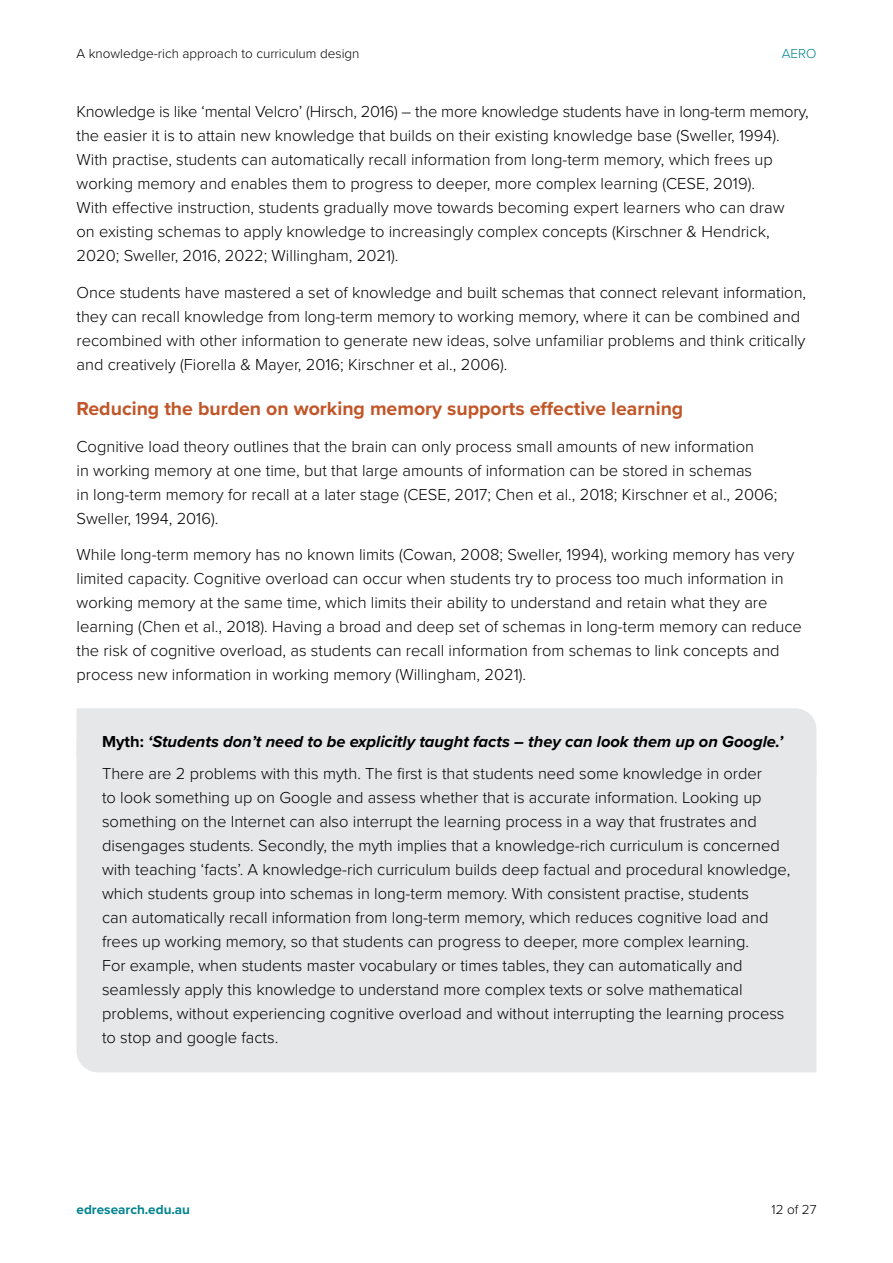
<style>
.page{position:relative;width:893px;height:1263px;background:#fff}
.page>*{position:absolute;margin:0;border:0;box-sizing:border-box;transform-origin:0 0}
.t1{font:700 19.5px "Proxima Nova";color:#c15628}
.Description_box{font:300 16.5px/24px "Proxima Nova";color:#000}
.Description_box-2{font:italic 700 16.5px "Proxima Nova";color:#000}
.t2{font:300 13.5px "Proxima Nova";color:#000}
.t3{font:700 13.5px "Proxima Nova";color:#01838f}
.t4{font:300 13.5px "Proxima Nova";color:#01838f}
.s1{font-style:normal}
</style>
<div class="page">
<div style="left:77px;top:708px;width:739px;height:33px;background:#e6e7e8"></div>
<div style="left:77px;top:741px;width:739px;height:331px;background:#e6e7e8"></div>
<p class="t2" style="left:77px;top:43px;width:284px">A knowledge-rich approach to curriculum design</p>
<p class="t4" style="left:782px;top:43px;width:36px">AERO</p>
<p class="Description_box" style="left:77px;top:99px;width:734px">Knowledge is like ‘mental Velcro’ (Hirsch, 2016) – the more knowledge students have in long-term memory, the easier it is to attain new knowledge that builds on their existing knowledge base (Sweller, 1994).<br>With practise, students can automatically recall information from long-term memory, which frees up working memory and enables them to progress to deeper, more complex learning (CESE, 2019).<br>With effective instruction, students gradually move towards becoming expert learners who can draw<br>on existing schemas to apply knowledge to increasingly complex concepts (Kirschner &amp; Hendrick, 2020; Sweller, 2016, 2022; Willingham, 2021).</p>
<p class="Description_box" style="left:77px;top:280px;width:731px">Once students have mastered a set of knowledge and built schemas that connect relevant information, they can recall knowledge from long-term memory to working memory, where it can be combined and recombined with other information to generate new ideas, solve unfamiliar problems and think critically and creatively (Fiorella &amp; Mayer, 2016; Kirschner et al., 2006).</p>
<h3 class="t1" style="left:77px;top:394px;width:608px">Reducing the burden on working memory supports effective learning</h3>
<p class="Description_box" style="left:77px;top:433px;width:702px">Cognitive load theory outlines that the brain can only process small amounts of new information<br>in working memory at one time, but that large amounts of information can be stored in schemas<br>in long‑term memory for recall at a later stage (CESE, 2017; Chen et al., 2018; Kirschner et al., 2006; Sweller, 1994, 2016).</p>
<p class="Description_box" style="left:77px;top:542px;width:727px">While long-term memory has no known limits (Cowan, 2008; Sweller, 1994), working memory has very limited capacity. Cognitive overload can occur when students try to process too much information in working memory at the same time, which limits their ability to understand and retain what they are learning (Chen et al., 2018). Having a broad and deep set of schemas in long-term memory can reduce the risk of cognitive overload, as students can recall information from schemas to link concepts and process new information in working memory (Willingham, 2021).</p>
<p class="Description_box-2" style="left:102px;top:729px;width:682px"><span class="s1">Myth:</span> ‘Students don’t need to be explicitly taught facts – they can look them up on Google.’</p>
<p class="Description_box" style="left:102px;top:761px;width:690px">There are 2 problems with this myth. The first is that students need some knowledge in order<br>to look something up on Google and assess whether that is accurate information. Looking up something on the Internet can also interrupt the learning process in a way that frustrates and disengages students. Secondly, the myth implies that a knowledge-rich curriculum is concerned with teaching ‘facts’. A knowledge-rich curriculum builds deep factual and procedural knowledge, which students group into schemas in long-term memory. With consistent practise, students<br>can automatically recall information from long-term memory, which reduces cognitive load and frees up working memory, so that students can progress to deeper, more complex learning.<br>For example, when students master vocabulary or times tables, they can automatically and seamlessly apply this knowledge to understand more complex texts or solve mathematical problems, without experiencing cognitive overload and without interrupting the learning process to stop and google facts.</p>
<p class="t3" style="left:77px;top:1200px;width:115px">edresearch.edu.au</p>
<p class="t2" style="left:771px;top:1200px;width:46px">12 of 27</p>
</div>
